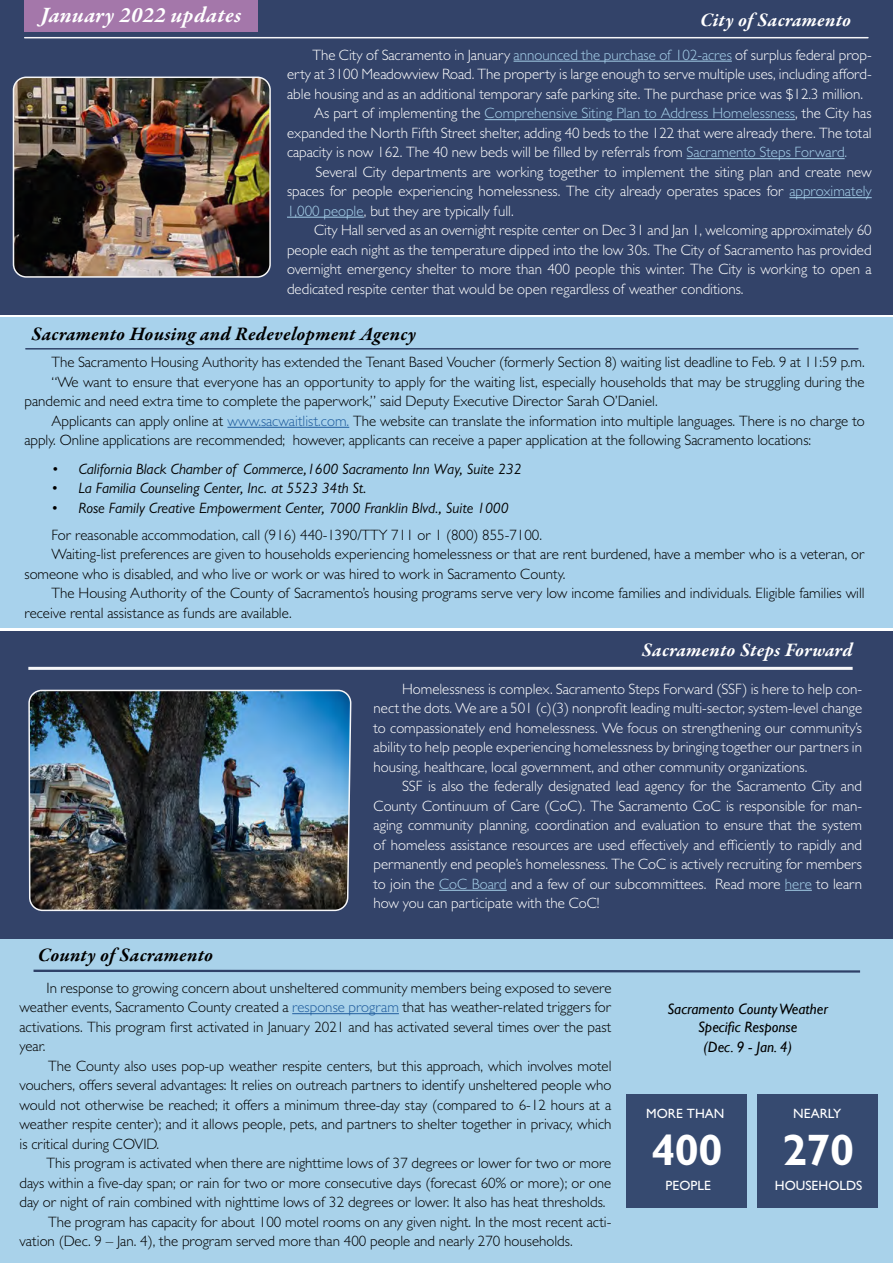
<style>
.page{position:relative;width:893px;height:1263px;background:#fff}
.page>*{position:absolute;margin:0;border:0;box-sizing:border-box;transform-origin:0 0}
.t1{font:700 43.5px "Gill Sans Display MT Pro";letter-spacing:.02em;color:#fff}
.t2{font:italic 700 22.5px "Garamond Premr Pro";letter-spacing:.02em;color:#fff}
.t3{font:italic 700 19.5px "Garamond Premr Pro";letter-spacing:.02em;color:#000}
.t4{font:italic 700 19.5px "Garamond Premr Pro";letter-spacing:.015em;color:#fff}
.t5{font:300 15px/19.5px "Gill Sans MT Pro";color:#000;text-align:justify}
.t6{font:300 15px/19.5px "Gill Sans MT Pro";color:#fff;text-align:justify}
.t7{font:italic 15px "Gill Sans MT Pro";color:#000}
.t8{font:300 15px "Gill Sans MT Pro";color:#a6d0ea}
.t9{font:italic 15px/18px "Gill Sans";color:#000;text-align:center}
.t10{font:500 13.5px "Gill Sans MT Pro";color:#fff}
.s1{color:#a6d0ea}
.s2{color:#fff}
.s3{color:#215e9e}
.s4{font-weight:300}
</style>
<div class="page">
<div style="left:0;top:318px;width:893px;height:310px;background:#a5d0ec"></div>
<div style="left:0;top:939px;width:893px;height:324px;background:#a6d0ea"></div>
<hr style="left:26px;top:348px;width:832px;height:2px;background:#2a3b63">
<div style="left:0;top:631px;width:893px;height:308px;background:#334369"></div>
<img style="left:28px;top:689px;width:323px;height:223px">
<hr style="left:439px;top:890px;width:68px;height:1px;background:#a6d0ea">
<svg style="left:785px;top:890px;width:27px;height:1px"></svg>
<div style="left:28px;top:667px;width:825px;height:3px;background:#fff;border:2px solid #fff"></div>
<div style="left:0;top:0;width:893px;height:315px;background:#334369"></div>
<img style="left:14px;top:77px;width:256px;height:198px">
<div style="left:13px;top:77px;width:258px;height:201px;border:2px solid #fff;border-radius:13px"></div>
<hr style="left:514px;top:61px;width:218px;height:1px;background:#a6d0ea">
<hr style="left:485px;top:119px;width:310px;height:1px;background:#a6d0ea">
<hr style="left:687px;top:158px;width:158px;height:1px;background:#a6d0ea">
<hr style="left:789px;top:197px;width:83px;height:1px;background:#a6d0ea">
<hr style="left:287px;top:217px;width:77px;height:1px;background:#a6d0ea">
<hr style="left:25px;top:37px;width:843px;height:1px;background:#fff">
<hr style="left:227px;top:427px;width:122px;height:1px;background:#215e9e">
<svg style="left:33px;top:969px;width:828px;height:4px"></svg>
<hr style="left:292px;top:1013px;width:107px;height:1px;background:#215e9e">
<div style="left:757px;top:1094px;width:120px;height:113px;background:#364a70"></div>
<div style="left:626px;top:1094px;width:121px;height:113px;background:#364a70"></div>
<div style="left:24px;top:0;width:234px;height:32px;background:#a477aa"></div>
<h2 class="t2" style="left:41px;top:1px;width:202px">January 2022 updates</h2>
<h3 class="t4" style="left:700px;top:8px;width:153px">City of Sacramento</h3>
<p class="t6" style="left:313px;top:45px;width:561px">The City of Sacramento in January <span class="s1">announced the purchase of 102-acres</span> of surplus federal prop-</p>
<p class="t6" style="left:287px;top:64px;width:586px">erty at 3100 Meadowview Road. The property is large enough to serve multiple uses, including afford-</p>
<p class="t6" style="left:287px;top:84px;width:578px">able housing and as an additional temporary safe parking site. The purchase price was $12.3 million.</p>
<p class="t8" style="left:314px;top:104px;width:559px"><span class="s2">As part of implementing the</span> Comprehensive Siting Plan to Address Homelessness<span class="s2">, the City has</span></p>
<p class="t6" style="left:287px;top:123px;width:586px">expanded the North Fifth Street shelter, adding 40 beds to the 122 that were already there. The total</p>
<p class="t6" style="left:287px;top:142px;width:562px">capacity is now 162. The 40 new beds will be filled by referrals from <span class="s1">Sacramento Steps Forward.</span></p>
<p class="t6" style="left:316px;top:162px;width:558px">Several City departments are working together to implement the siting plan and create new</p>
<p class="t6" style="left:287px;top:181px;width:586px">spaces for people experiencing homelessness. The city already operates spaces for <span class="s1">approximately</span></p>
<p class="t6" style="left:287px;top:201px;width:228px"><span class="s1">1,000 people</span>, but they are typically full.</p>
<p class="t6" style="left:314px;top:220px;width:559px">City Hall served as an overnight respite center on Dec 31 and Jan 1, welcoming approximately 60</p>
<p class="t6" style="left:287px;top:240px;width:586px">people each night as the temperature dipped into the low 30s. The City of Sacramento has provided</p>
<p class="t6" style="left:287px;top:259px;width:586px">overnight emergency shelter to more than 400 people this winter. The City is working to open a</p>
<p class="t6" style="left:287px;top:279px;width:458px">dedicated respite center that would be open regardless of weather conditions.</p>
<h3 class="t3" style="left:31px;top:322px;width:386px">Sacramento Housing and Redevelopment Agency</h3>
<p class="t5" style="left:51px;top:352px;width:815px">The Sacramento Housing Authority has extended the Tenant Based Voucher (formerly Section 8) waiting list deadline to Feb. 9 at 11:59 p.m.</p>
<p class="t5" style="left:51px;top:372px;width:815px">“We want to ensure that everyone has an opportunity to apply for the waiting list, especially households that may be struggling during the</p>
<p class="t5" style="left:24px;top:391px;width:635px">pandemic and need extra time to complete the paperwork,” said Deputy Executive Director Sarah O’Daniel.</p>
<p class="t5" style="left:51px;top:411px;width:815px">Applicants can apply online at <span class="s3">www.sacwaitlist.com.</span> The website can translate the information into multiple languages. There is no charge to</p>
<p class="t5" style="left:24px;top:430px;width:788px">apply. Online applications are recommended; however, applicants can receive a paper application at the following Sacramento locations:</p>
<p class="t7" style="left:51px;top:460px;width:472px"><span class="s4">•</span> California Black Chamber of Commerce,1600 Sacramento Inn Way, Suite 232</p>
<p class="t7" style="left:51px;top:479px;width:317px">• La Familia Counseling Center, Inc. at 5523 34th St.</p>
<p class="t7" style="left:51px;top:499px;width:459px">• Rose Family Creative Empowerment Center, 7000 Franklin Blvd., Suite 1000</p>
<p class="t5" style="left:51px;top:525px;width:492px">For reasonable accommodation, call (916) 440-1390/TTY 711 or 1 (800) 855-7100.</p>
<p class="t5" style="left:51px;top:544px;width:815px">Waiting-list preferences are given to households experiencing homelessness or that are rent burdened, have a member who is a veteran, or</p>
<p class="t5" style="left:24px;top:564px;width:542px">someone who is disabled, and who live or work or was hired to work in Sacramento County.</p>
<p class="t5" style="left:51px;top:583px;width:815px">The Housing Authority of the County of Sacramento’s housing programs serve very low income families and individuals. Eligible families will</p>
<p class="t5" style="left:24px;top:603px;width:269px">receive rental assistance as funds are available.</p>
<h3 class="t4" style="left:642px;top:638px;width:212px">Sacramento Steps Forward</h3>
<p class="t6" style="left:373px;top:679px;width:490px;text-indent:28px">Homelessness is complex. Sacramento Steps Forward (SSF) is here to help con&shy;nect the dots. We are a 501 (c)(3) nonprofit leading multi-sector, system-level change to compassionately end homelessness. We focus on strengthening our community’s ability to help people experiencing homelessness by bringing together our partners in housing, healthcare, local government, and other community organizations.</p>
<p class="t6" style="left:373px;top:776px;width:490px;text-indent:29px">SSF is also the federally designated lead agency for the Sacramento City and County Continuum of Care (CoC). The Sacramento CoC is responsible for man&shy;aging community planning, coordination and evaluation to ensure that the system of homeless assistance resources are used effectively and efficiently to rapidly and permanently end people’s homelessness. The CoC is actively recruiting for members to join the <span class="s1">CoC Board</span> and a few of our subcommittees. Read more <span class="s1">here</span> to learn how you can participate with the CoC!</p>
<h3 class="t3" style="left:38px;top:943px;width:177px">County of Sacramento</h3>
<p class="t5" style="left:20px;top:978px;width:593px;text-indent:27px">In response to growing concern about unsheltered community members being exposed to severe weather events, Sacramento County created a <span class="s3">response program</span> that has weather-related triggers for activations. This program first activated in January 2021 and has activated several times over the past year.</p>
<p class="t5" style="left:20px;top:1056px;width:593px;text-indent:28px">The County also uses pop-up weather respite centers, but this approach, which involves motel vouchers, offers several advantages: It relies on outreach partners to identify unsheltered people who would not otherwise be reached; it offers a minimum three-day stay (compared to 6-12 hours at a weather respite center); and it allows people, pets, and partners to shelter together in privacy, which is critical during COVID.</p>
<p class="t5" style="left:47px;top:1153px;width:566px">This program is activated when there are nighttime lows of 37 degrees or lower for two or more</p>
<p class="t5" style="left:20px;top:1173px;width:593px">days within a five-day span; or rain for two or more consecutive days (forecast 60% or more); or one</p>
<p class="t5" style="left:20px;top:1192px;width:587px">day or night of rain combined with nighttime lows of 32 degrees or lower. It also has heat thresholds.</p>
<p class="t5" style="left:48px;top:1212px;width:565px">The program has capacity for about 100 motel rooms on any given night. In the most recent acti-</p>
<p class="t5" style="left:20px;top:1231px;width:555px">vation (Dec. 9 – Jan. 4), the program served more than 400 people and nearly 270 households.</p>
<p class="t9" style="left:667px;top:1000px;width:162px">Sacramento County Weather<br>Specific Response</p>
<p class="t9" style="left:703px;top:1038px;width:90px">(Dec. 9 - Jan. 4)</p>
<p class="t10" style="left:646px;top:1106px;width:80px">MORE THAN</p>
<h1 class="t1" style="left:652px;top:1125px;width:71px">400</h1>
<p class="t10" style="left:665px;top:1177px;width:47px">PEOPLE</p>
<p class="t10" style="left:793px;top:1106px;width:50px">NEARLY</p>
<h1 class="t1" style="left:784px;top:1125px;width:71px">270</h1>
<p class="t10" style="left:775px;top:1177px;width:89px">HOUSEHOLDS</p>
</div>
